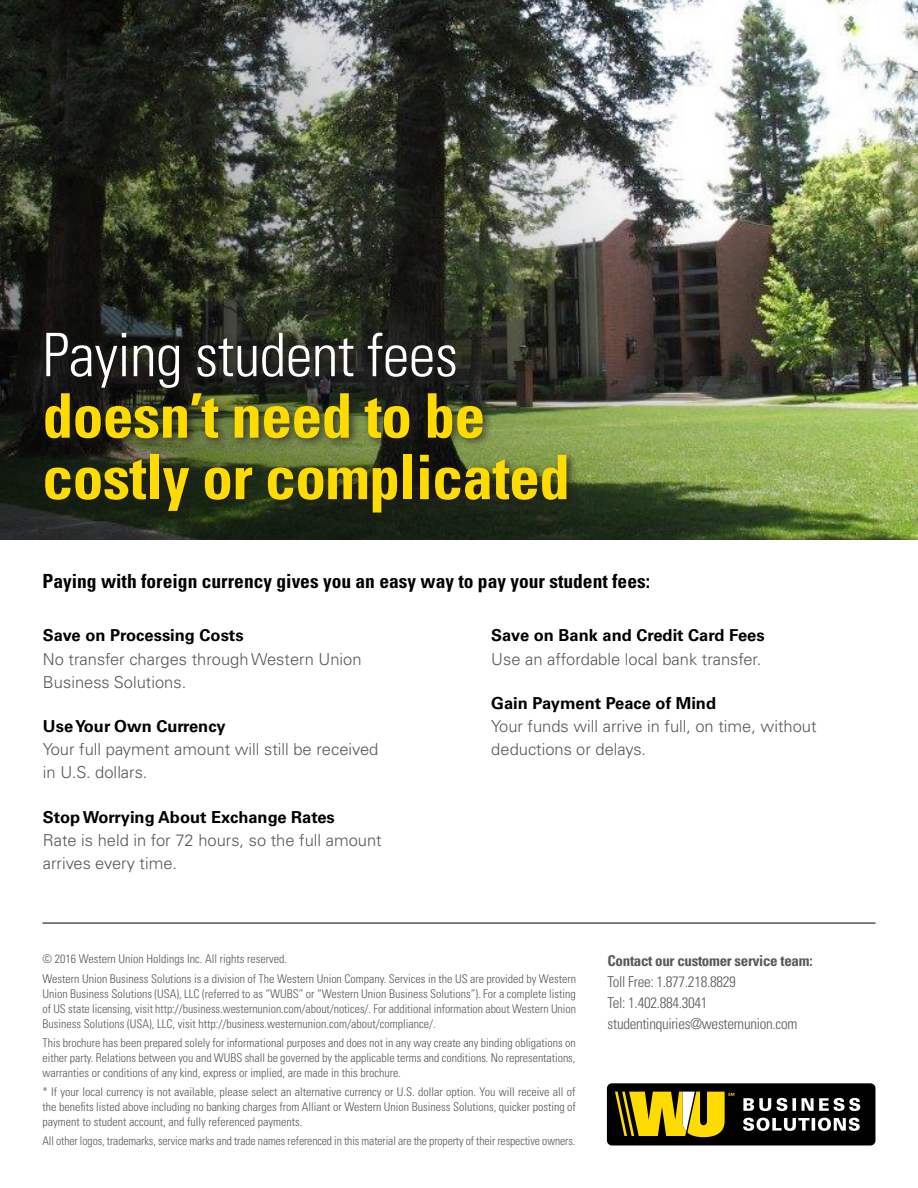
<style>
.page{position:relative;width:918px;height:1188px;background:#fff}
.page>*{position:absolute;margin:0;border:0;box-sizing:border-box;transform-origin:0 0}
.t1{font:700 condensed 61.5px/61.5px "Univers LT Std";letter-spacing:-.01em;color:#ffdc01}
.t2{font:300 condensed 60px "Univers LT Std";letter-spacing:-.01em;color:#fff}
.t3{font:700 condensed 19.5px "Univers LT Std";color:#000001}
.t4{font:300 16.5px/23.1px "Univers LT Pro 45";color:#57585a}
.t5{font:700 16.5px "Univers LT Pro 65";color:#000001}
.t6{font:300 condensed 15px/21px "Univers LT Std";letter-spacing:-.02em;color:#57585a}
.t7{font:700 condensed 15px "Univers LT Std";letter-spacing:-.02em;color:#57585a}
.t8{font:300 condensed 12px/15px "Univers LT Std";color:#57585a;text-align:justify}
</style>
<div class="page">
<img style="left:0;top:0;width:918px;height:540px">
<hr style="left:43px;top:923px;width:832px;height:1px;background:#000001">
<div style="left:607px;top:1083px;width:268px;height:62px;background:#000001;border-radius:5px"></div>
<svg style="left:615px;top:1092px;width:119px;height:45px"></svg>
<svg style="left:743px;top:1098px;width:117px;height:33px"></svg>
<div style="left:40px;top:328px;width:538px;height:196px;background:#231f20;opacity:.75"></div>
<h2 class="t2" style="left:43px;top:319px;width:417px">Paying student fees</h2>
<h1 class="t1" style="left:43px;top:385px;width:529px">doesn’t need to be costly or complicated</h1>
<h3 class="t3" style="left:43px;top:569px;width:609px">Paying with foreign currency gives you an easy way to pay your student fees:</h3>
<h3 class="t5" style="left:43px;top:626px;width:202px">Save on Processing Costs</h3>
<h3 class="t4" style="left:43px;top:647px;width:320px">No transfer charges through Western Union<br>Business Solutions.</h3>
<h3 class="t5" style="left:43px;top:716px;width:184px">Use Your Own Currency</h3>
<h3 class="t4" style="left:43px;top:738px;width:337px">Your full payment amount will still be received in U.S. dollars.</h3>
<h3 class="t5" style="left:43px;top:807px;width:293px">Stop Worrying About Exchange Rates</h3>
<h3 class="t4" style="left:43px;top:828px;width:340px">Rate is held in for 72 hours, so the full amount arrives every time.</h3>
<h3 class="t5" style="left:491px;top:626px;width:275px">Save on Bank and Credit Card Fees</h3>
<h3 class="t4" style="left:491px;top:647px;width:272px">Use an affordable local bank transfer.</h3>
<h3 class="t5" style="left:491px;top:693px;width:226px">Gain Payment Peace of Mind</h3>
<h3 class="t4" style="left:491px;top:715px;width:327px">Your funds will arrive in full, on time, without deductions or delays.</h3>
<p class="t8" style="left:43px;top:950px;width:535px;line-height:19.2px">© 2016 Western Union Holdings Inc. All rights reserved.<br>Western Union Business Solutions is a division of The Western Union Company. Services in the US are provided by Western</p>
<p class="t8" style="left:43px;top:986px;width:535px">Union Business Solutions (USA), LLC (referred to as “WUBS” or “Western Union Business Solutions”). For a complete listing of US state licensing, visit http://business.westernunion.com/about/notices/. For additional information about Western Union Business Solutions (USA), LLC, visit http://business.westernunion.com/about/compliance/.</p>
<p class="t8" style="left:43px;top:1035px;width:535px">This brochure has been prepared solely for informational purposes and does not in any way create any binding obligations on either party. Relations between you and WUBS shall be governed by the applicable terms and conditions. No representations, warranties or conditions of any kind, express or implied, are made in this brochure.</p>
<p class="t8" style="left:43px;top:1085px;width:535px">* If your local currency is not available, please select an alternative currency or U.S. dollar option. You will receive all of the benefits listed above including no banking charges from Alliant or Western Union Business Solutions, quicker posting of payment to student account, and fully referenced payments.</p>
<p class="t8" style="left:43px;top:1134px;width:534px">All other logos, trademarks, service marks and trade names referenced in this material are the property of their respective owners.</p>
<p class="t7" style="left:608px;top:951px;width:207px">Contact our customer service team:</p>
<p class="t6" style="left:608px;top:971px;width:191px">Toll Free: 1.877.218.8829<br>Tel: 1.402.884.3041 studentinquiries@westernunion.com</p>
</div>
